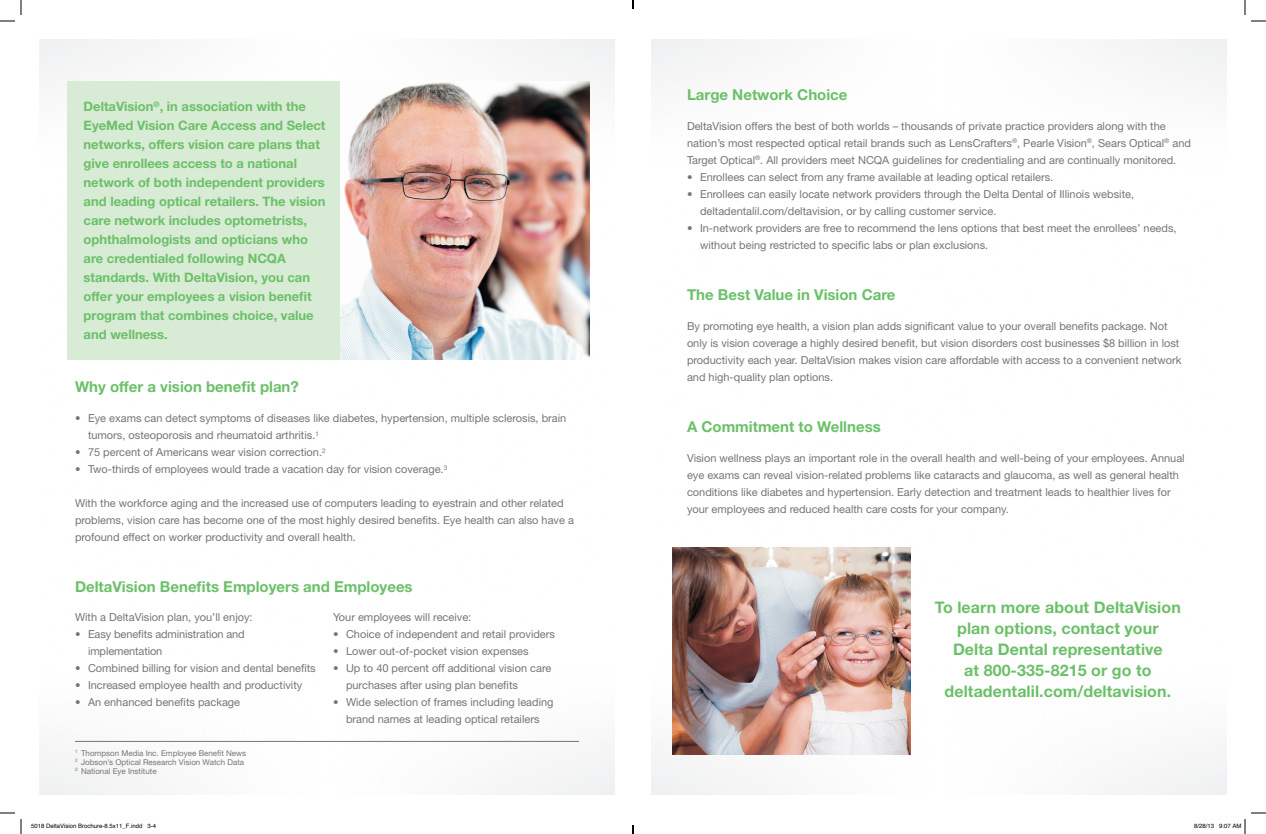
<style>
.page{position:relative;width:1266px;height:834px;background:#fff}
.page>*{position:absolute;margin:0;border:0;box-sizing:border-box;transform-origin:0 0}
.t1{font:700 16px/21px "Helvetica Neue LT Std";letter-spacing:.005em;color:#6bc069;text-align:center}
.t2{font:700 15px "Helvetica Neue LT Std";color:#6bc069}
.t3{font:700 13px/19px "Helvetica Neue LT Std";color:#6bc069}
.t4{font:11px/17px "Helvetica Neue LT Std";color:#757578}
.t5{font:8px/9px "Helvetica Neue LT Std";color:#757578}
.t6{font:6px "Helvetica";color:#000}
</style>
<div class="page">
<img style="left:651px;top:39px;width:576px;height:756px">
<img style="left:340px;top:81px;width:250px;height:279px">
<hr style="left:75px;top:741px;width:504px;height:1px;background:#757578">
<div style="left:68px;top:81px;width:272px;height:279px;background:#d8ebd4"></div>
<img style="left:672px;top:548px;width:238px;height:206px">
<svg style="left:0;top:0;width:22px;height:22px"></svg>
<svg style="left:0;top:812px;width:22px;height:22px"></svg>
<svg style="left:1244px;top:0;width:22px;height:22px"></svg>
<svg style="left:1244px;top:812px;width:22px;height:22px"></svg>
<svg style="left:632px;top:0;width:2px;height:9px"></svg>
<svg style="left:632px;top:825px;width:2px;height:9px"></svg>
<p class="t3" style="left:84px;top:97px;width:243px">DeltaVision<sup>®</sup>, in association with the EyeMed Vision Care Access and Select networks, offers vision care plans that give enrollees access to a national network of both independent providers and leading optical retailers. The vision care network includes optometrists, ophthalmologists and opticians who are credentialed following NCQA standards. With DeltaVision, you can offer your employees a vision benefit program that combines choice, value and wellness.</p>
<h2 class="t2" style="left:75px;top:378px;width:225px">Why offer a vision benefit plan?</h2>
<p class="t4" style="left:88px;top:410px;width:480px;text-indent:-13px">• Eye exams can detect symptoms of diseases like diabetes, hypertension, multiple sclerosis, brain tumors, osteoporosis and rheumatoid arthritis.<sup>1</sup></p>
<p class="t4" style="left:75px;top:444px;width:252px">• 75 percent of Americans wear vision correction.<sup>2</sup></p>
<p class="t4" style="left:75px;top:461px;width:374px">• Two-thirds of employees would trade a vacation day for vision coverage.<sup>3</sup></p>
<p class="t4" style="left:75px;top:495px;width:501px">With the workforce aging and the increased use of computers leading to eyestrain and other related problems, vision care has become one of the most highly desired benefits. Eye health can also have a profound effect on worker productivity and overall health.</p>
<h2 class="t2" style="left:75px;top:578px;width:339px">DeltaVision Benefits Employers and Employees</h2>
<p class="t4" style="left:75px;top:609px;width:179px">With a DeltaVision plan, you’ll enjoy:</p>
<p class="t4" style="left:88px;top:626px;width:158px;text-indent:-13px">• Easy benefits administration and implementation</p>
<p class="t4" style="left:75px;top:660px;width:242px">• Combined billing for vision and dental benefits</p>
<p class="t4" style="left:75px;top:677px;width:229px">• Increased employee health and productivity</p>
<p class="t4" style="left:75px;top:694px;width:167px">• An enhanced benefits package</p>
<p class="t5" style="left:75px;top:748px;width:173px"><sup>1</sup> Thompson Media Inc. Employee Benefit News<br><sup>2</sup> Jobson’s Optical Research Vision Watch Data<br><sup>3</sup> National Eye Institute</p>
<p class="t4" style="left:333px;top:609px;width:140px">Your employees will receive:</p>
<p class="t4" style="left:333px;top:626px;width:224px">• Choice of independent and retail providers</p>
<p class="t4" style="left:333px;top:643px;width:197px">• Lower out-of-pocket vision expenses</p>
<p class="t4" style="left:346px;top:660px;width:207px;text-indent:-13px">• Up to 40 percent off additional vision care purchases after using plan benefits</p>
<p class="t4" style="left:333px;top:694px;width:222px;text-align:center">• Wide selection of frames including leading brand names at leading optical retailers</p>
<h2 class="t2" style="left:687px;top:85px;width:162px">Large Network Choice</h2>
<p class="t4" style="left:687px;top:117px;width:506px">DeltaVision offers the best of both worlds – thousands of private practice providers along with the nation’s most respected optical retail brands such as LensCrafters<sup>®</sup>, Pearle Vision<sup>®</sup>, Sears Optical<sup>®</sup> and<br>Target Optical<sup>®</sup>. All providers meet NCQA guidelines for credentialing and are continually monitored.</p>
<p class="t4" style="left:687px;top:168px;width:368px">• Enrollees can select from any frame available at leading optical retailers.</p>
<p class="t4" style="left:700px;top:185px;width:436px;text-indent:-13px">• Enrollees can easily locate network providers through the Delta Dental of Illinois website, deltadentalil.com/deltavision, or by calling customer service.</p>
<p class="t4" style="left:700px;top:219px;width:478px;text-indent:-13px">• In-network providers are free to recommend the lens options that best meet the enrollees’ needs, without being restricted to specific labs or plan exclusions.</p>
<h2 class="t2" style="left:687px;top:285px;width:210px">The Best Value in Vision Care</h2>
<p class="t4" style="left:687px;top:317px;width:496px">By promoting eye health, a vision plan adds significant value to your overall benefits package. Not only is vision coverage a highly desired benefit, but vision disorders cost businesses $8 billion in lost productivity each year. DeltaVision makes vision care affordable with access to a convenient network and high-quality plan options.</p>
<h2 class="t2" style="left:687px;top:417px;width:195px">A Commitment to Wellness</h2>
<p class="t4" style="left:687px;top:449px;width:499px">Vision wellness plays an important role in the overall health and well-being of your employees. Annual eye exams can reveal vision-related problems like cataracts and glaucoma, as well as general health conditions like diabetes and hypertension. Early detection and treatment leads to healthier lives for your employees and reduced health care costs for your company.</p>
<h1 class="t1" style="left:935px;top:596px;width:247px">To learn more about DeltaVision plan options, contact your<br>Delta Dental representative<br>at 800-335-8215 or go to deltadentalil.com/deltavision.</h1>
<p class="t6" style="left:31px;top:821px;width:127px">5018 DeltaVision Brochure-8.5x11_F.indd 3-4</p>
<p class="t6" style="left:1194px;top:821px;width:49px">8/28/13 9:07 AM</p>
</div>
